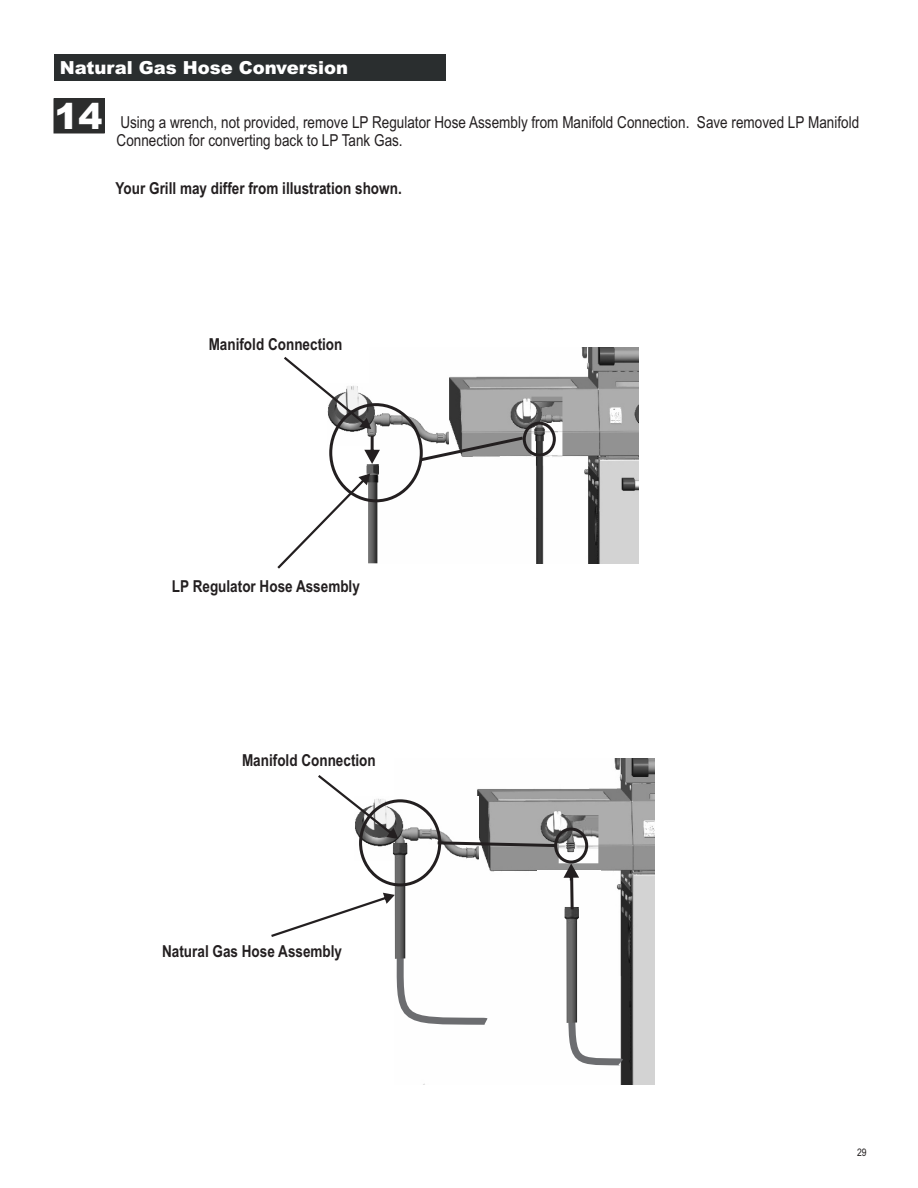
<style>
.page{position:relative;width:918px;height:1188px;background:#fff}
.page>*{position:absolute;margin:0;border:0;box-sizing:border-box;transform-origin:0 0}
.t1{font:900 36px "Arial";color:#fff}
.t2{font:900 18px "Arial";color:#fff}
.t3{font:16.5px/18.8px "Arial Narrow";color:#231f20}
.t4{font:700 16.5px "Arial Narrow";color:#231f20}
.t5{font:10.5px "Arial Narrow";color:#231f20}
</style>
<div class="page">
<div style="left:54px;top:99px;width:50px;height:34px;background:#2c2d2d"></div>
<div style="left:54px;top:54px;width:392px;height:27px;background:#2a2e2f"></div>
<img style="left:379px;top:347px;width:260px;height:216px">
<img style="left:531px;top:397px;width:31px;height:69px">
<img style="left:329px;top:383px;width:119px;height:62px">
<img style="left:367px;top:464px;width:12px;height:99px">
<div style="left:329px;top:403px;width:94px;height:99px;border:3px solid #231f20;border-radius:50%"></div>
<svg style="left:364px;top:436px;width:16px;height:28px"></svg>
<svg style="left:284px;top:357px;width:87px;height:72px"></svg>
<div style="left:523px;top:422px;width:33px;height:35px;border:3px solid #231f20;border-radius:50%"></div>
<svg style="left:417px;top:434px;width:109px;height:29px"></svg>
<svg style="left:277px;top:474px;width:93px;height:95px"></svg>
<img style="left:407px;top:759px;width:247px;height:325px">
<img style="left:537px;top:871px;width:63px;height:213px">
<img style="left:359px;top:796px;width:119px;height:64px">
<svg style="left:318px;top:775px;width:80px;height:64px"></svg>
<svg style="left:435px;top:840px;width:124px;height:9px"></svg>
<svg style="left:271px;top:893px;width:222px;height:135px"></svg>
<img style="left:393px;top:843px;width:14px;height:116px">
<div style="left:359px;top:799px;width:82px;height:87px;border:3px solid #231f20;border-radius:50%"></div>
<svg style="left:565px;top:979px;width:63px;height:90px"></svg>
<img style="left:565px;top:912px;width:14px;height:111px">
<img style="left:559px;top:815px;width:39px;height:48px">
<div style="left:554px;top:828px;width:34px;height:36px;border:3px solid #231f20;border-radius:50%"></div>
<svg style="left:566px;top:840px;width:9px;height:13px"></svg>
<svg style="left:563px;top:864px;width:16px;height:48px"></svg>
<p class="t2" style="left:60px;top:61px;width:290px">Natural Gas Hose Conversion</p>
<h1 class="t1" style="left:55px;top:103px;width:50px">14</h1>
<p class="t3" style="left:117px;top:114px;width:744px">Using a wrench, not provided, remove LP Regulator Hose Assembly from Manifold Connection. Save removed LP Manifold<br>Connection for converting back to LP Tank Gas.</p>
<p class="t4" style="left:116px;top:182px;width:288px">Your Grill may differ from illustration shown.</p>
<p class="t4" style="left:209px;top:338px;width:135px">Manifold Connection</p>
<p class="t4" style="left:172px;top:580px;width:190px">LP Regulator Hose Assembly</p>
<p class="t4" style="left:242px;top:754px;width:135px">Manifold Connection</p>
<p class="t4" style="left:162px;top:945px;width:181px">Natural Gas Hose Assembly</p>
<p class="t5" style="left:857px;top:1148px;width:11px">29</p>
</div>
